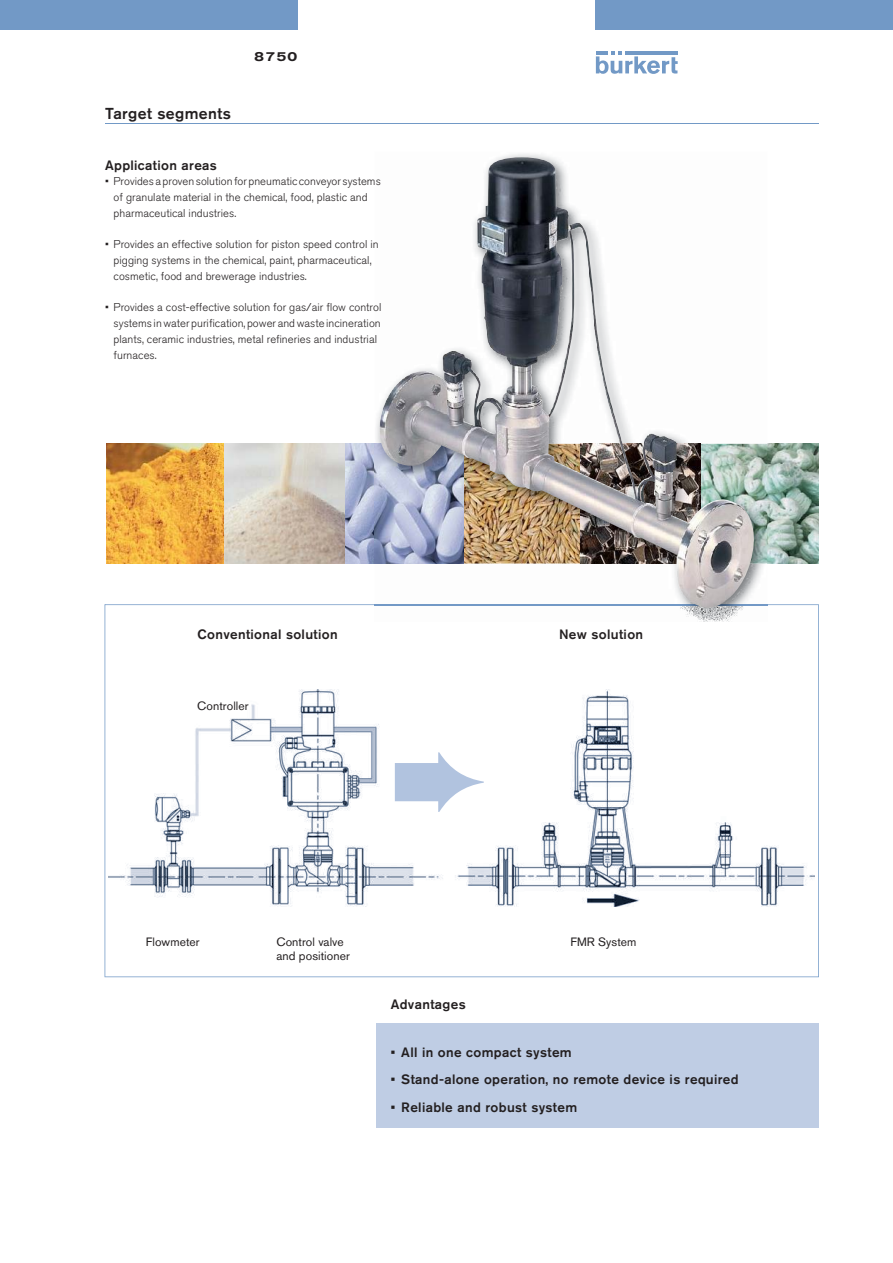
<style>
.page{position:relative;width:893px;height:1263px;background:#fff}
.page>*{position:absolute;margin:0;border:0;box-sizing:border-box;transform-origin:0 0}
.t1{font:500 15.75px "Akzidenz Grotesk BQ";letter-spacing:.025em;color:#231f20}
.t2{font:500 13.5px "Akzidenz Grotesk BQ";letter-spacing:.025em;color:#231f20}
.t3{font:500 expanded 13.5px "Akzidenz Grotesk BQ";color:#231f20}
.t4{font:12px/14.7px "Akzidenz Grotesk BQ";letter-spacing:.005em;color:#231f20}
.t5{font:300 11.25px/15.8px "Akzidenz Grotesk BQ";letter-spacing:.005em;color:#231f20}
</style>
<div class="page">
<svg style="left:596px;top:51px;width:81px;height:23px"></svg>
<hr style="left:625px;top:51px;width:52px;height:3px;background:#7299c6">
<div style="left:0;top:0;width:298px;height:30px;background:#7299c6"></div>
<div style="left:595px;top:0;width:297px;height:30px;background:#7299c6"></div>
<hr style="left:105px;top:123px;width:713px;height:1px;background:#7299c6">
<svg style="left:104px;top:604px;width:715px;height:373px"></svg>
<img style="left:109px;top:689px;width:705px;height:217px">
<div style="left:376px;top:1024px;width:442px;height:104px;background:#bfcde4"></div>
<img style="left:767px;top:444px;width:51px;height:120px">
<img style="left:106px;top:444px;width:269px;height:120px">
<img style="left:375px;top:154px;width:392px;height:467px">
<img style="left:377px;top:157px;width:381px;height:452px">
<svg style="left:395px;top:751px;width:89px;height:61px"></svg>
<h1 class="t1" style="left:105px;top:108px;width:127px">Target segments</h1>
<p class="t3" style="left:254px;top:52px;width:45px">8750</p>
<p class="t2" style="left:105px;top:160px;width:113px">Application areas</p>
<p class="t5" style="left:114px;top:175px;width:269px;text-indent:-9px">• Provides a proven solution for pneumatic conveyor systems of granulate material in the chemical, food, plastic and pharmaceutical industries.</p>
<p class="t5" style="left:114px;top:238px;width:266px;text-indent:-9px">• Provides an effective solution for piston speed control in pigging systems in the chemical, paint, pharmaceutical, cosmetic, food and brewerage industries.</p>
<p class="t5" style="left:114px;top:301px;width:269px;text-indent:-9px">• Provides a cost-effective solution for gas/air flow control systems in water purification, power and waste incineration plants, ceramic industries, metal refineries and industrial furnaces.</p>
<p class="t2" style="left:197px;top:629px;width:141px">Conventional solution</p>
<p class="t2" style="left:559px;top:629px;width:86px">New solution</p>
<p class="t4" style="left:197px;top:700px;width:53px">Controller</p>
<p class="t4" style="left:146px;top:935px;width:55px">Flowmeter</p>
<p class="t4" style="left:570px;top:935px;width:68px">FMR System</p>
<p class="t4" style="left:276px;top:935px;width:75px">Control valve and positioner</p>
<p class="t2" style="left:390px;top:999px;width:77px">Advantages</p>
<p class="t2" style="left:390px;top:1048px;width:182px">• All in one compact system</p>
<p class="t2" style="left:390px;top:1075px;width:349px">• Stand-alone operation, no remote device is required</p>
<p class="t2" style="left:390px;top:1102px;width:188px">• Reliable and robust system</p>
</div>
